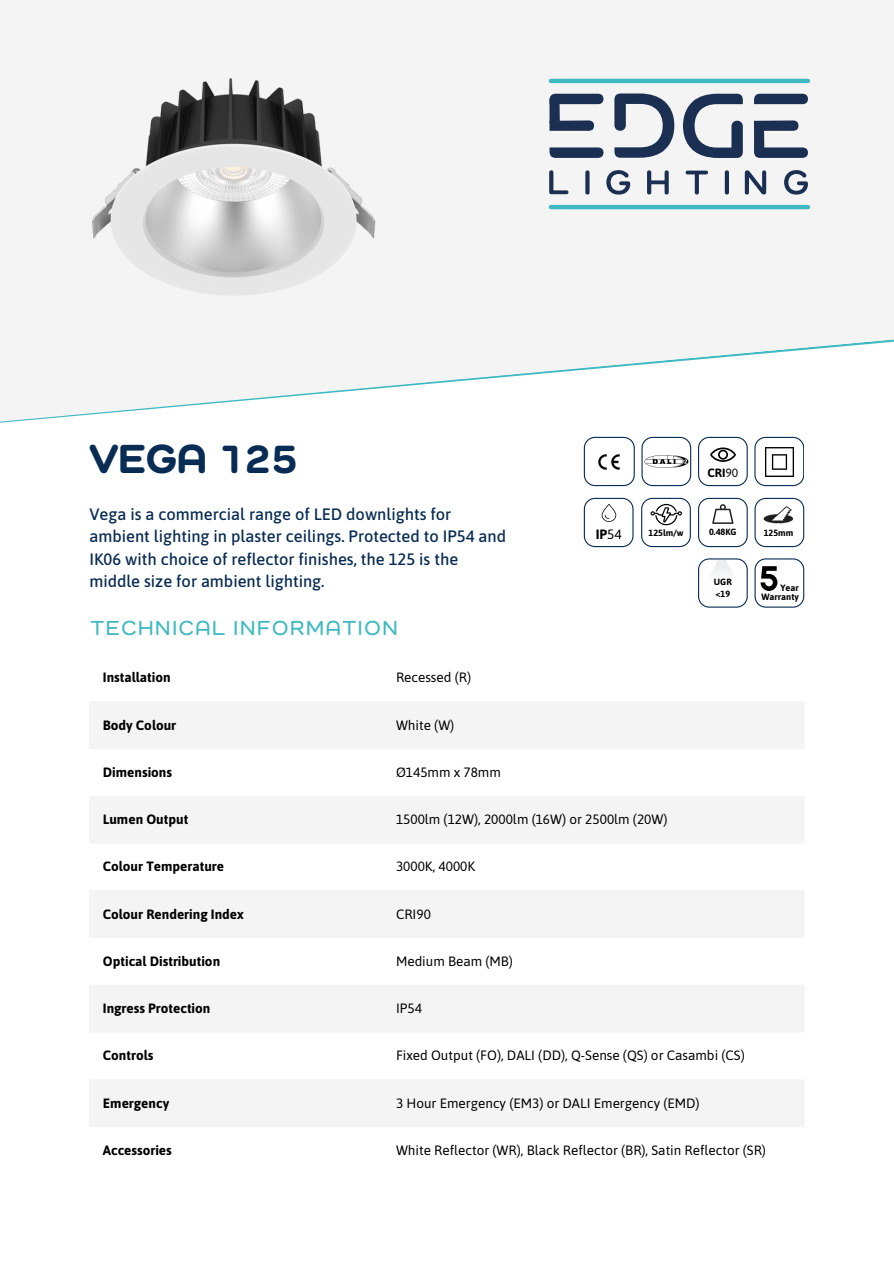
<style>
.page{position:relative;width:894px;height:1264px;background:#fff}
.page>*{position:absolute;margin:0;border:0;box-sizing:border-box;transform-origin:0 0}
.t1{font:800 42px "Como";color:#082c54}
.t2{font:600 21px "Como";letter-spacing:.085em;color:#3fb9c2}
.t3{font:500 16.5px/22.5px "Asap";color:#082c54}
.t4{font:13.5px "Asap";color:#000}
.t5{font:700 13.5px "Asap";color:#000}
.t6{font:700 12px "Asap";color:#000}
.t7{font:700 9.15px "Asap";color:#000}
.t8{font:700 9px/12px "Asap";color:#000}
.s1{font-weight:400}
</style>
<div class="page">
<div style="left:0;top:0;width:893px;height:456px;background:#f4f4f4"></div>
<svg style="left:89px;top:701px;width:715px;height:426px;fill:#f4f4f4"></svg>
<svg style="left:698px;top:498px;width:49px;height:49px"></svg>
<svg style="left:641px;top:498px;width:49px;height:49px"></svg>
<svg style="left:583px;top:437px;width:51px;height:49px"></svg>
<img style="left:595px;top:449px;width:27px;height:26px;border-radius:11px">
<svg style="left:641px;top:437px;width:49px;height:49px"></svg>
<img style="left:643px;top:453px;width:45px;height:16px;border-radius:8px">
<svg style="left:583px;top:498px;width:50px;height:49px"></svg>
<svg style="left:697px;top:437px;width:50px;height:49px"></svg>
<svg style="left:754px;top:498px;width:49px;height:49px"></svg>
<svg style="left:754px;top:558px;width:49px;height:49px"></svg>
<svg style="left:698px;top:558px;width:49px;height:49px"></svg>
<svg style="left:754px;top:437px;width:49px;height:49px"></svg>
<img style="left:762px;top:445px;width:33px;height:33px">
<svg style="left:549px;top:170px;width:19px;height:24px"></svg>
<svg style="left:585px;top:170px;width:4px;height:24px"></svg>
<svg style="left:606px;top:170px;width:24px;height:25px"></svg>
<svg style="left:647px;top:170px;width:21px;height:24px"></svg>
<svg style="left:685px;top:171px;width:22px;height:23px"></svg>
<svg style="left:724px;top:170px;width:4px;height:24px"></svg>
<svg style="left:744px;top:170px;width:22px;height:24px"></svg>
<svg style="left:784px;top:170px;width:23px;height:25px"></svg>
<svg style="left:683px;top:94px;width:59px;height:64px"></svg>
<svg style="left:614px;top:93px;width:60px;height:65px"></svg>
<svg style="left:549px;top:147px;width:54px;height:11px"></svg>
<svg style="left:549px;top:94px;width:54px;height:37px"></svg>
<svg style="left:754px;top:94px;width:53px;height:10px"></svg>
<svg style="left:754px;top:120px;width:53px;height:38px"></svg>
<hr style="left:550px;top:205px;width:257px;height:4px;background:#40bac3">
<hr style="left:550px;top:79px;width:257px;height:4px;background:#40bac3">
<img style="left:92px;top:78px;width:284px;height:217px">
<p class="t1" style="left:89px;top:441px;width:210px">VEGA 125</p>
<p class="t3" style="left:89px;top:502px;width:418px">Vega is a commercial range of LED downlights for ambient lighting in plaster ceilings. Protected to IP54 and IK06 with choice of reflector finishes, the 125 is the middle size for ambient lighting.</p>
<p class="t2" style="left:91px;top:619px;width:308px">TECHNICAL INFORMATION</p>
<h2 class="t6" style="left:707px;top:466px;width:32px">CRI<span class="s1">90</span></h2>
<p class="t5" style="left:595px;top:526px;width:27px">IP<span class="s1">54</span></p>
<p class="t8" style="left:763px;top:526px;width:31px">125mm</p>
<p class="t8" style="left:648px;top:526px;width:36px">125lm/w</p>
<p class="t8" style="left:709px;top:526px;width:29px">0.48KG</p>
<p class="t8" style="left:713px;top:576px;width:19px">UGR &lt;19</p>
<p class="t7" style="left:780px;top:582px;width:20px">Year</p>
<p class="t7" style="left:761px;top:592px;width:39px">Warranty</p>
<p class="t5" style="left:103px;top:669px;width:69px">Installation</p>
<p class="t4" style="left:396px;top:669px;width:76px">Recessed (R)</p>
<p class="t5" style="left:103px;top:717px;width:75px">Body Colour</p>
<p class="t4" style="left:396px;top:717px;width:60px">White (W)</p>
<h1 class="t5" style="left:103px;top:764px;width:71px">Dimensions</h1>
<h5 class="t4" style="left:396px;top:764px;width:106px">Ø145mm x 78mm</h5>
<p class="t5" style="left:103px;top:811px;width:87px">Lumen Output</p>
<p class="t4" style="left:396px;top:811px;width:273px">1500lm (12W), 2000lm (16W) or 2500lm (20W)</p>
<h3 class="t5" style="left:103px;top:858px;width:123px">Colour Temperature</h3>
<h4 class="t4" style="left:396px;top:858px;width:81px">3000K, 4000K</h4>
<p class="t5" style="left:103px;top:906px;width:142px">Colour Rendering Index</p>
<p class="t4" style="left:396px;top:906px;width:36px">CRI90</p>
<p class="t5" style="left:103px;top:953px;width:119px">Optical Distribution</p>
<p class="t4" style="left:396px;top:953px;width:118px">Medium Beam (MB)</p>
<h6 class="t5" style="left:103px;top:1000px;width:109px">Ingress Protection</h6>
<p class="t4" style="left:396px;top:1000px;width:27px">IP54</p>
<p class="t5" style="left:103px;top:1047px;width:52px">Controls</p>
<p class="t4" style="left:396px;top:1047px;width:350px">Fixed Output (FO), DALI (DD), Q-Sense (QS) or Casambi (CS)</p>
<h6 class="t5" style="left:103px;top:1095px;width:68px">Emergency</h6>
<p class="t4" style="left:396px;top:1095px;width:305px">3 Hour Emergency (EM3) or DALI Emergency (EMD)</p>
<p class="t5" style="left:103px;top:1142px;width:70px">Accessories</p>
<p class="t4" style="left:396px;top:1142px;width:371px">White Reflector (WR), Black Reflector (BR), Satin Reflector (SR)</p>
</div>
